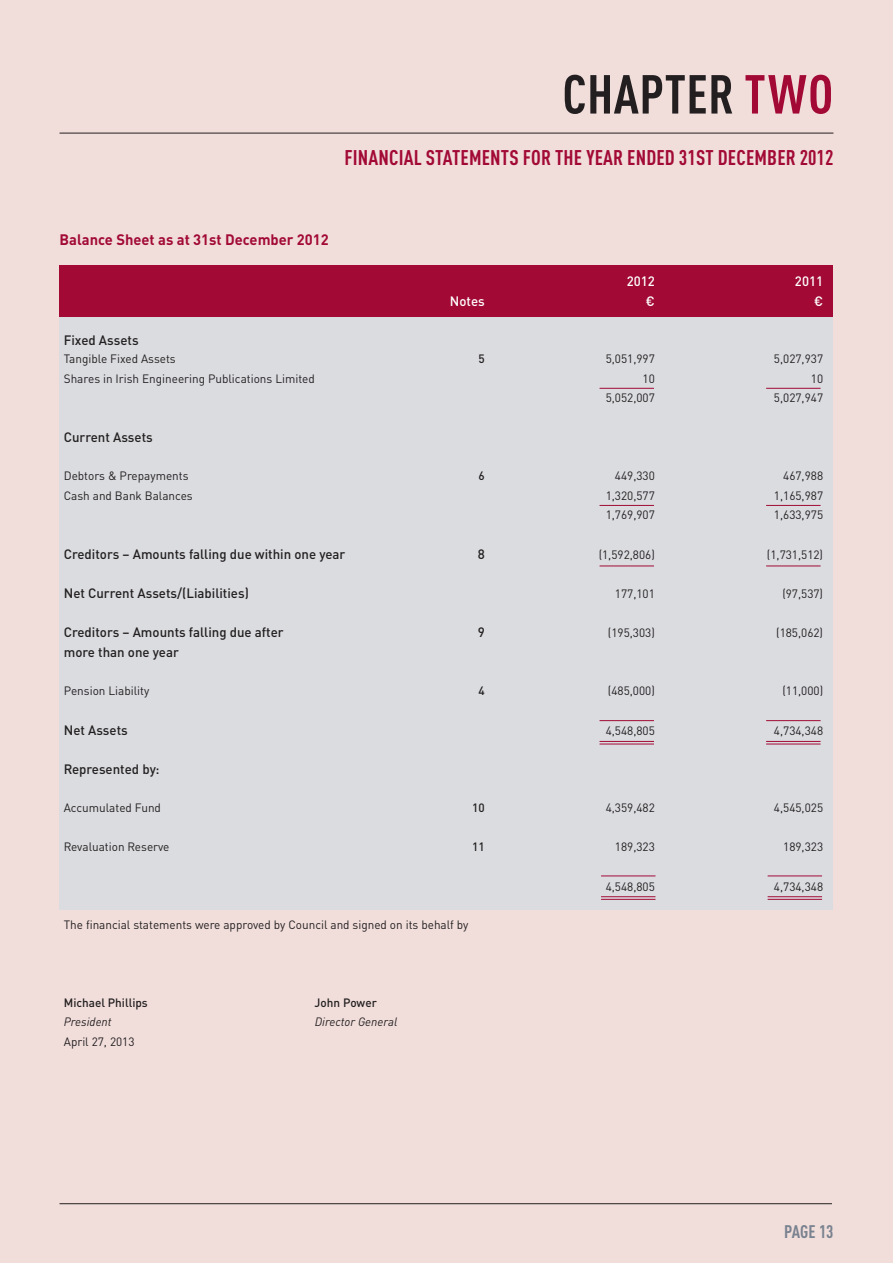
<style>
.page{position:relative;width:893px;height:1263px;background:#f1dedb}
.page>*{position:absolute;margin:0;border:0;box-sizing:border-box;transform-origin:0 0}
.t1{font:700 condensed 54px "DINOT";letter-spacing:.01em;color:#231f20}
.t2{font:700 condensed 21px "DINOT";letter-spacing:.01em;color:#a20a35}
.t3{font:700 condensed 18px "DINOT";color:#79828f}
.t4{font:700 15px "DINOT";color:#a20a35}
.t5{font:500 13.5px "DINOT";color:#231f20}
.t6{font:500 13.5px "DINOT";color:#fff}
.t7{font:12px "DINOT";color:#231f20}
.t8{font:500 12px "DINOT";color:#231f20}
.t9{font:italic 12px "DINOT";color:#231f20}
.s1{color:#a20a35}
</style>
<div class="page">
<div style="left:60px;top:310px;width:773px;height:600px;background:#dadce0"></div>
<div style="left:60px;top:266px;width:773px;height:51px;background:#a20a35"></div>
<hr style="left:60px;top:1203px;width:772px;height:1px;background:#231f20">
<hr style="left:60px;top:133px;width:773px;height:1px;background:#231f20">
<hr style="left:599px;top:720px;width:55px;height:1px;background:#a20a35">
<hr style="left:599px;top:741px;width:55px;height:1px;background:#a20a35">
<hr style="left:599px;top:744px;width:55px;height:1px;background:#a20a35">
<hr style="left:766px;top:720px;width:55px;height:1px;background:#a20a35">
<hr style="left:599px;top:388px;width:55px;height:1px;background:#a20a35">
<hr style="left:766px;top:388px;width:55px;height:1px;background:#a20a35">
<hr style="left:599px;top:505px;width:55px;height:1px;background:#a20a35">
<hr style="left:766px;top:505px;width:55px;height:1px;background:#a20a35">
<hr style="left:599px;top:566px;width:55px;height:1px;background:#a20a35">
<hr style="left:766px;top:566px;width:55px;height:1px;background:#a20a35">
<hr style="left:766px;top:741px;width:55px;height:1px;background:#a20a35">
<hr style="left:766px;top:744px;width:55px;height:1px;background:#a20a35">
<hr style="left:601px;top:875px;width:54px;height:1px;background:#a20a35">
<hr style="left:601px;top:896px;width:54px;height:1px;background:#a20a35">
<hr style="left:601px;top:899px;width:54px;height:1px;background:#a20a35">
<hr style="left:768px;top:875px;width:54px;height:1px;background:#a20a35">
<hr style="left:768px;top:896px;width:54px;height:1px;background:#a20a35">
<hr style="left:768px;top:899px;width:54px;height:1px;background:#a20a35">
<h1 class="t1" style="left:562px;top:75px;width:272px">CHAPTER <span class="s1">TWO</span></h1>
<h2 class="t2" style="left:344px;top:150px;width:490px">FINANCIAL STATEMENTS FOR THE YEAR ENDED 31ST DECEMBER 2012</h2>
<p class="t4" style="left:60px;top:235px;width:271px">Balance Sheet as at 31st December 2012</p>
<p class="t6" style="left:627px;top:277px;width:30px">2012</p>
<p class="t6" style="left:795px;top:277px;width:30px">2011</p>
<p class="t6" style="left:450px;top:296px;width:36px">Notes</p>
<p class="t6" style="left:646px;top:296px;width:11px">€</p>
<p class="t6" style="left:814px;top:296px;width:11px">€</p>
<p class="t5" style="left:64px;top:335px;width:76px">Fixed Assets</p>
<p class="t7" style="left:64px;top:355px;width:114px">Tangible Fixed Assets</p>
<p class="t8" style="left:478px;top:355px;width:8px">5</p>
<p class="t7" style="left:606px;top:355px;width:51px">5,051,997</p>
<p class="t7" style="left:774px;top:355px;width:51px">5,027,937</p>
<p class="t7" style="left:64px;top:374px;width:253px">Shares in Irish Engineering Publications Limited</p>
<p class="t7" style="left:643px;top:374px;width:14px">10</p>
<p class="t7" style="left:811px;top:374px;width:14px">10</p>
<p class="t7" style="left:606px;top:394px;width:51px">5,052,007</p>
<p class="t7" style="left:774px;top:394px;width:51px">5,027,947</p>
<p class="t5" style="left:64px;top:433px;width:91px">Current Assets</p>
<p class="t7" style="left:64px;top:472px;width:126px">Debtors &amp; Prepayments</p>
<p class="t8" style="left:478px;top:472px;width:8px">6</p>
<p class="t7" style="left:615px;top:472px;width:41px">449,330</p>
<p class="t7" style="left:783px;top:472px;width:41px">467,988</p>
<p class="t7" style="left:64px;top:491px;width:131px">Cash and Bank Balances</p>
<p class="t7" style="left:606px;top:491px;width:51px">1,320,577</p>
<p class="t7" style="left:774px;top:491px;width:51px">1,165,987</p>
<p class="t7" style="left:606px;top:511px;width:51px">1,769,907</p>
<p class="t7" style="left:774px;top:511px;width:51px">1,633,975</p>
<p class="t5" style="left:64px;top:550px;width:283px">Creditors – Amounts falling due within one year</p>
<p class="t5" style="left:478px;top:550px;width:9px">8</p>
<p class="t7" style="left:599px;top:551px;width:58px">(1,592,806)</p>
<p class="t7" style="left:767px;top:551px;width:58px">(1,731,512)</p>
<p class="t5" style="left:64px;top:589px;width:187px">Net Current Assets/(Liabilities)</p>
<p class="t7" style="left:615px;top:590px;width:41px">177,101</p>
<p class="t7" style="left:782px;top:590px;width:42px">(97,537)</p>
<p class="t5" style="left:64px;top:628px;width:221px">Creditors – Amounts falling due after</p>
<p class="t5" style="left:478px;top:628px;width:9px">9</p>
<p class="t7" style="left:608px;top:629px;width:48px">(195,303)</p>
<p class="t7" style="left:776px;top:629px;width:48px">(185,062)</p>
<p class="t5" style="left:64px;top:647px;width:117px">more than one year</p>
<p class="t7" style="left:64px;top:686px;width:87px">Pension Liability</p>
<p class="t8" style="left:478px;top:686px;width:8px">4</p>
<p class="t7" style="left:608px;top:686px;width:48px">(485,000)</p>
<p class="t7" style="left:782px;top:686px;width:42px">(11,000)</p>
<p class="t5" style="left:64px;top:725px;width:66px">Net Assets</p>
<p class="t7" style="left:606px;top:726px;width:51px">4,548,805</p>
<p class="t7" style="left:774px;top:726px;width:51px">4,734,348</p>
<p class="t5" style="left:64px;top:764px;width:97px">Represented by:</p>
<p class="t7" style="left:64px;top:803px;width:99px">Accumulated Fund</p>
<p class="t8" style="left:472px;top:803px;width:14px">10</p>
<p class="t7" style="left:606px;top:803px;width:51px">4,359,482</p>
<p class="t7" style="left:774px;top:803px;width:51px">4,545,025</p>
<p class="t7" style="left:64px;top:842px;width:107px">Revaluation Reserve</p>
<p class="t8" style="left:472px;top:842px;width:14px">11</p>
<p class="t7" style="left:615px;top:842px;width:41px">189,323</p>
<p class="t7" style="left:783px;top:842px;width:41px">189,323</p>
<p class="t7" style="left:606px;top:882px;width:51px">4,548,805</p>
<p class="t7" style="left:774px;top:882px;width:51px">4,734,348</p>
<p class="t7" style="left:64px;top:920px;width:406px">The financial statements were approved by Council and signed on its behalf by</p>
<p class="t8" style="left:64px;top:998px;width:86px">Michael Phillips</p>
<p class="t8" style="left:315px;top:998px;width:64px">John Power</p>
<p class="t9" style="left:64px;top:1018px;width:49px">President</p>
<p class="t9" style="left:315px;top:1018px;width:84px">Director General</p>
<p class="t7" style="left:64px;top:1037px;width:72px">April 27, 2013</p>
<h3 class="t3" style="left:784px;top:1225px;width:51px">PAGE 13</h3>
</div>
